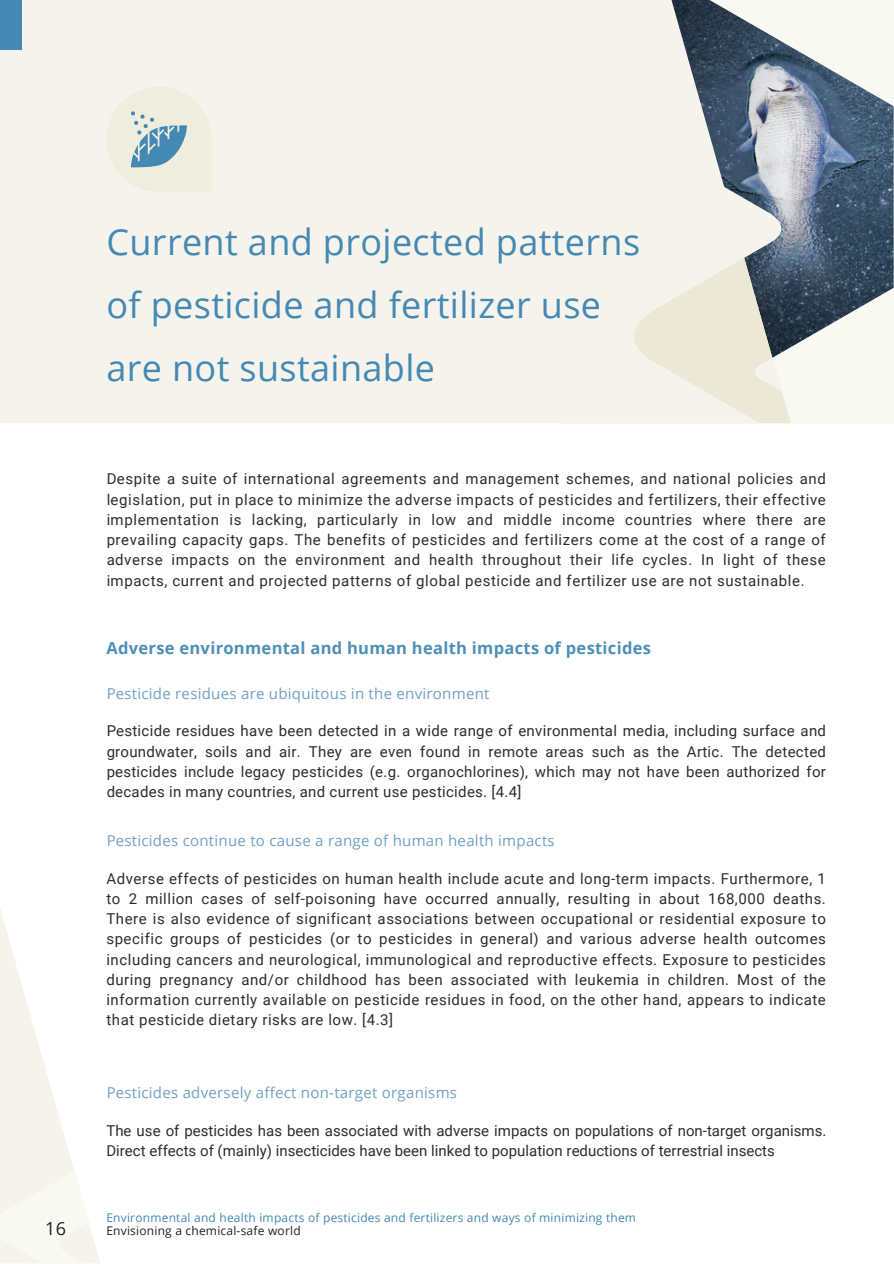
<style>
.page{position:relative;width:894px;height:1264px;background:#fff}
.page>*{position:absolute;margin:0;border:0;box-sizing:border-box;transform-origin:0 0}
.t1{font:36px/63px "Open Sans";letter-spacing:.01em;color:#4389b3}
.t2{font:18px "Open Sans";color:#231f20}
.t3{font:700 16.5px "Open Sans";letter-spacing:.02em;color:#4389b3}
.t4{font:15px/20.2px "Roboto";color:#231f20;text-align:justify}
.t5{font:15px "Open Sans";letter-spacing:.02em;color:#689abe}
.t6{font:12px/13.5px "Open Sans";letter-spacing:.015em;color:#4389b3}
.s1{color:#231f20}
</style>
<div class="page">
<svg style="left:0;top:909px;width:100px;height:354px"></svg>
<div style="left:559px;top:0;width:334px;height:423px;background:#f9f9f4"></div>
<img style="left:790px;top:46px;width:103px;height:302px">
<div style="left:0;top:0;width:790px;height:423px;background:#f5f3eb"></div>
<svg style="left:632px;top:258px;width:158px;height:165px"></svg>
<div style="left:0;top:0;width:21px;height:50px;background:#4389b3"></div>
<svg style="left:106px;top:87px;width:105px;height:105px;background:#d9e0da"></svg>
<h1 class="t1" style="left:106px;top:209px;width:535px">Current and projected patterns of pesticide and fertilizer use are not sustainable</h1>
<p class="t4" style="left:106px;top:469px;width:720px">Despite a suite of international agreements and management schemes, and national policies and legislation, put in place to minimize the adverse impacts of pesticides and fertilizers, their effective implementation is lacking, particularly in low and middle income countries where there are prevailing capacity gaps. The benefits of pesticides and fertilizers come at the cost of a range of adverse impacts on the environment and health throughout their life cycles. In light of these impacts, current and projected patterns of global pesticide and fertilizer use are not sustainable.</p>
<p class="t3" style="left:106px;top:636px;width:546px">Adverse environmental and human health impacts of pesticides</p>
<p class="t5" style="left:106px;top:682px;width:384px">Pesticide residues are ubiquitous in the environment</p>
<p class="t4" style="left:106px;top:721px;width:721px">Pesticide residues have been detected in a wide range of environmental media, including surface and groundwater, soils and air. They are even found in remote areas such as the Artic. The detected pesticides include legacy pesticides (e.g. organochlorines), which may not have been authorized for decades in many countries, and current use pesticides. [4.4]</p>
<p class="t5" style="left:106px;top:829px;width:450px">Pesticides continue to cause a range of human health impacts</p>
<p class="t4" style="left:106px;top:868px;width:720px">Adverse effects of pesticides on human health include acute and long-term impacts. Furthermore, 1 to 2 million cases of self-poisoning have occurred annually, resulting in about 168,000 deaths.<br>There is also evidence of significant associations between occupational or residential exposure to specific groups of pesticides (or to pesticides in general) and various adverse health outcomes including cancers and neurological, immunological and reproductive effects. Exposure to pesticides during pregnancy and/or childhood has been associated with leukemia in children. Most of the information currently available on pesticide residues in food, on the other hand, appears to indicate that pesticide dietary risks are low. [4.3]</p>
<p class="t5" style="left:106px;top:1081px;width:352px">Pesticides adversely affect non-target organisms</p>
<p class="t4" style="left:106px;top:1120px;width:721px">The use of pesticides has been associated with adverse impacts on populations of non-target organisms.<br>Direct effects of (mainly) insecticides have been linked to population reductions of terrestrial insects</p>
<h3 class="t2" style="left:45px;top:1215px;width:22px">16</h3>
<h2 class="t6" style="left:106px;top:1210px;width:531px">Environmental and health impacts of pesticides and fertilizers and ways of minimizing them<br><span class="s1">Envisioning a chemical-safe world</span></h2>
</div>
